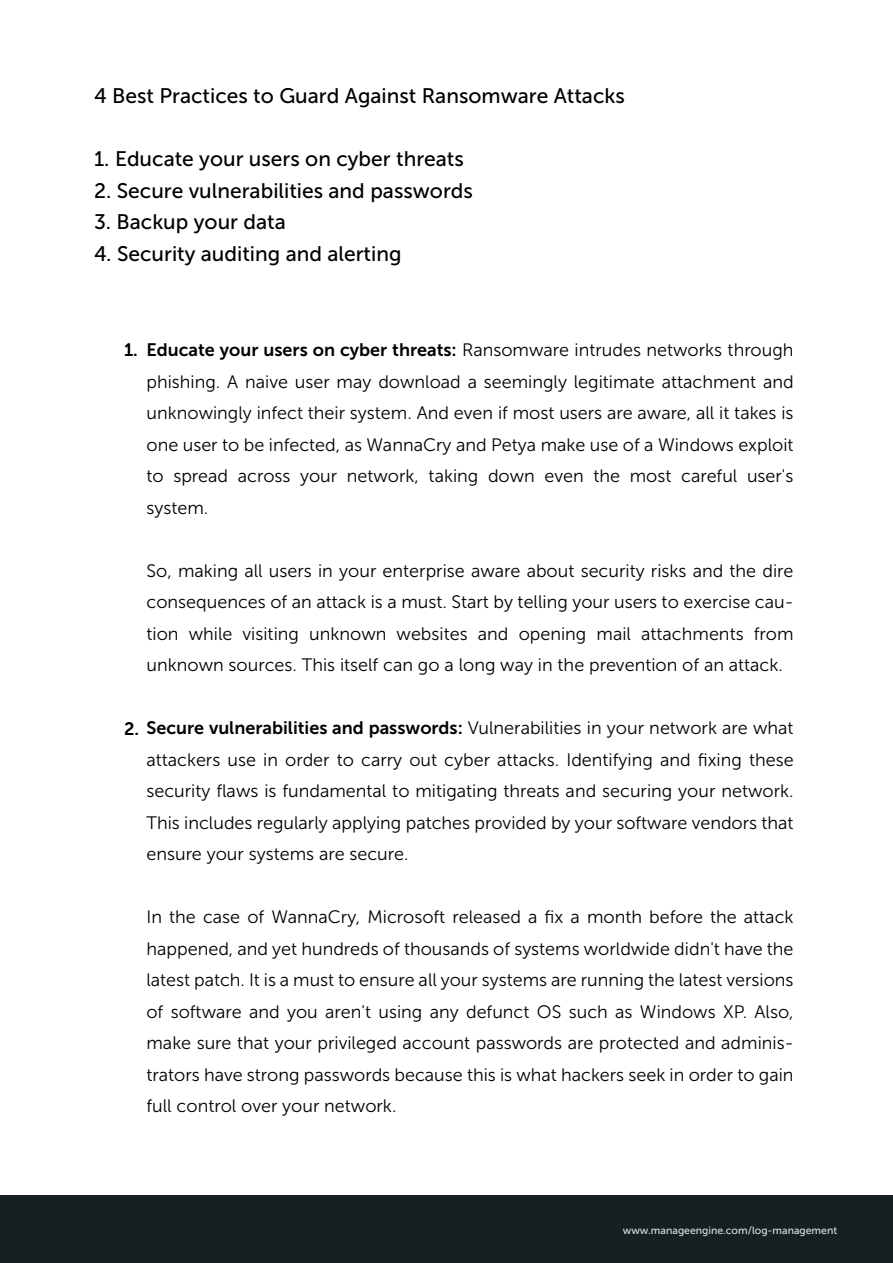
<style>
.page{position:relative;width:893px;height:1263px;background:#fff}
.page>*{position:absolute;margin:0;border:0;box-sizing:border-box;transform-origin:0 0}
.t1{font:21px "Museo Sans 500";color:#000}
.t2{font:18px/31.5px "Museo Sans 300";color:#000;text-align:justify}
.t3{font:18px "Museo Sans 700";color:#000}
.t4{font:10.5px "Museo Sans 500";color:#e0e0df}
.s1{font-family:"Museo Sans 700"}
.s2{font-family:"Museo Sans 300"}
</style>
<div class="page">
<div style="left:0;top:1196px;width:893px;height:67px;background:#162022"></div>
<p class="t1" style="left:94px;top:84px;width:532px">4 Best Practices to Guard Against Ransomware Attacks</p>
<p class="t1" style="left:94px;top:147px;width:371px">1. Educate your users on cyber threats</p>
<p class="t1" style="left:94px;top:179px;width:380px">2. Secure vulnerabilities and passwords</p>
<p class="t1" style="left:94px;top:210px;width:193px">3. Backup your data</p>
<p class="t1" style="left:94px;top:242px;width:309px">4. Security auditing and alerting</p>
<p class="t3" style="left:124px;top:340px;width:15px">1.</p>
<p class="t2" style="left:146px;top:334px;width:649px"><span class="s1">Educate your users on cyber threats:</span> Ransomware intrudes networks through phishing. A naive user may download a seemingly legitimate attachment and unknowingly infect their system. And even if most users are aware, all it takes is one user to be infected, as WannaCry and Petya make use of a Windows exploit to spread across your network, taking down even the most careful user's system.</p>
<p class="t2" style="left:146px;top:555px;width:649px">So, making all users in your enterprise aware about security risks and the dire consequences of an attack is a must. Start by telling your users to exercise cau&shy;tion while visiting unknown websites and opening mail attachments from unknown sources. This itself can go a long way in the prevention of an attack.</p>
<p class="t3" style="left:124px;top:718px;width:671px">2. Secure vulnerabilities and passwords: <span class="s2">Vulnerabilities in your network are what</span></p>
<p class="t2" style="left:146px;top:744px;width:649px">attackers use in order to carry out cyber attacks. Identifying and fixing these security flaws is fundamental to mitigating threats and securing your network.<br>This includes regularly applying patches provided by your software vendors that ensure your systems are secure.</p>
<p class="t2" style="left:146px;top:901px;width:649px">In the case of WannaCry, Microsoft released a fix a month before the attack happened, and yet hundreds of thousands of systems worldwide didn't have the latest patch. It is a must to ensure all your systems are running the latest versions of software and you aren't using any defunct OS such as Windows XP. Also, make sure that your privileged account passwords are protected and adminis&shy;trators have strong passwords because this is what hackers seek in order to gain full control over your network.</p>
<p class="t4" style="left:623px;top:1224px;width:216px">www.manageengine.com/log-management</p>
</div>
